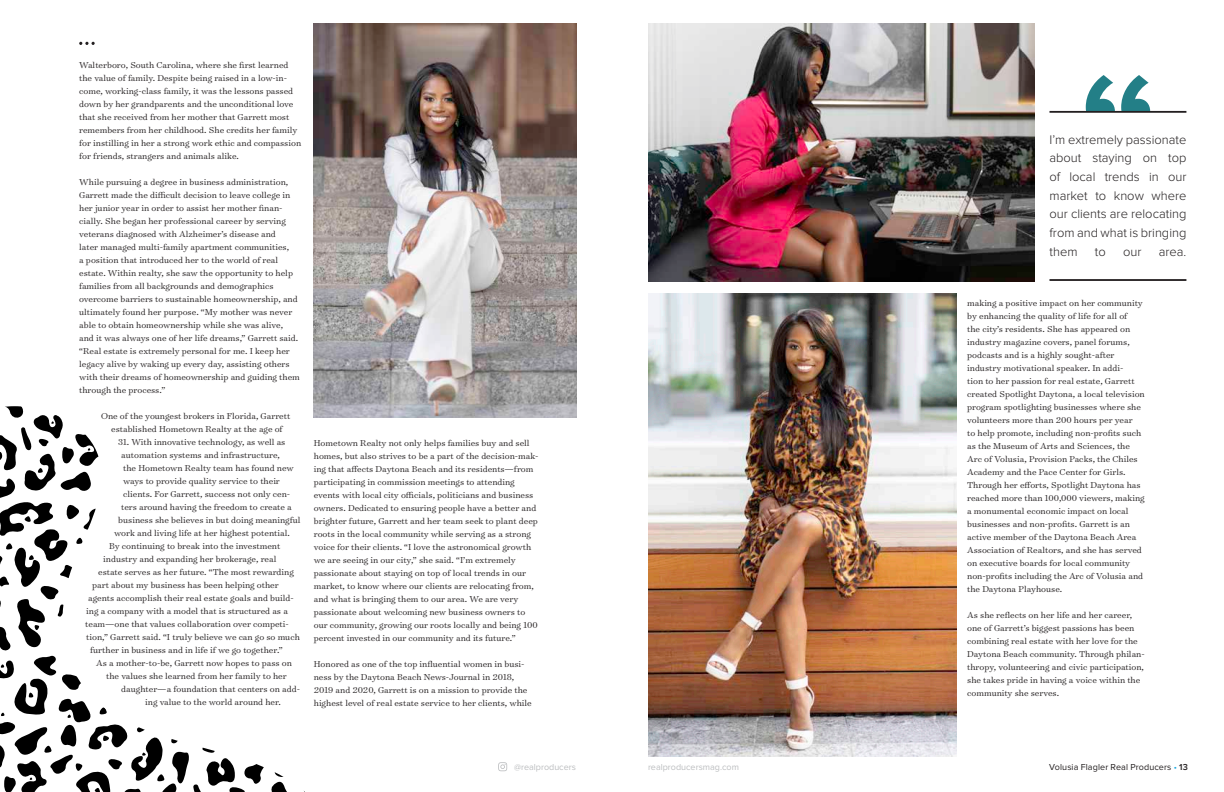
<style>
.page{position:relative;width:1224px;height:792px;background:#fff}
.page>*{position:absolute;margin:0;border:0;box-sizing:border-box;transform-origin:0 0}
.t1{font:300 12.9px/18.6px "Proxima Nova";color:#231f20;text-align:justify}
.t2{font:300 9.8px/13px "Surveyor Text";color:#231f20}
.t3{font:9px "Proxima Nova";color:#bcbec0}
.t4{font:9px "Proxima Nova";letter-spacing:.01em;color:#231f20}
.s1{color:#19a8e0}
.s2{font-weight:600}
</style>
<div class="page">
<svg style="left:498px;top:762px;width:9px;height:9px"></svg>
<svg style="left:0;top:406px;width:305px;height:386px"></svg>
<svg style="left:79px;top:42px;width:16px;height:3px"></svg>
<svg style="left:1086px;top:75px;width:64px;height:36px"></svg>
<hr style="left:1050px;top:279px;width:136px;height:2px;background:#231f20">
<hr style="left:1050px;top:111px;width:136px;height:2px;background:#231f20">
<img style="left:648px;top:24px;width:386px;height:258px">
<img style="left:314px;top:24px;width:262px;height:393px">
<img style="left:648px;top:294px;width:308px;height:462px">
<p class="t2" style="left:79px;top:58px;width:223px">Walterboro, South Carolina, where she first learned the value of family. Despite being raised in a low-in&shy;come, working-class family, it was the lessons passed down by her grandparents and the unconditional love that she received from her mother that Garrett most remembers from her childhood. She credits her family for instilling in her a strong work ethic and compassion for friends, strangers and animals alike.</p>
<p class="t2" style="left:79px;top:175px;width:222px">While pursuing a degree in business administration, Garrett made the difficult decision to leave college in her junior year in order to assist her mother finan&shy;cially. She began her professional career by serving veterans diagnosed with Alzheimer’s disease and<br>later managed multi-family apartment communities,<br>a position that introduced her to the world of real estate. Within realty, she saw the opportunity to help families from all backgrounds and demographics overcome barriers to sustainable homeownership, and ultimately found her purpose. “My mother was never able to obtain homeownership while she was alive, and it was always one of her life dreams,” Garrett said. “Real estate is extremely personal for me. I keep her legacy alive by waking up every day, assisting others with their dreams of homeownership and guiding them through the process.”</p>
<p class="t2" style="left:101px;top:409px;width:191px;text-align:center">One of the youngest brokers in Florida, Garrett established Hometown Realty at the age of</p>
<p class="t2" style="left:118px;top:435px;width:169px">31. With innovative technology, as well as</p>
<p class="t2" style="left:121px;top:448px;width:160px">automation systems and infrastructure,</p>
<p class="t2" style="left:123px;top:461px;width:172px">the Hometown Realty team has found new</p>
<p class="t2" style="left:123px;top:474px;width:158px">ways to provide quality service to their</p>
<p class="t2" style="left:123px;top:487px;width:169px">clients. For Garrett, success not only cen-</p>
<p class="t2" style="left:121px;top:500px;width:172px">ters around having the freedom to create a</p>
<p class="t2" style="left:118px;top:513px;width:184px">business she believes in but doing meaningful</p>
<p class="t2" style="left:114px;top:526px;width:177px">work and living life at her highest potential.</p>
<p class="t2" style="left:109px;top:539px;width:173px">By continuing to break into the investment</p>
<p class="t2" style="left:103px;top:552px;width:175px">industry and expanding her brokerage, real</p>
<p class="t2" style="left:98px;top:565px;width:197px">estate serves as her future. “The most rewarding</p>
<p class="t2" style="left:92px;top:578px;width:188px">part about my business has been helping other</p>
<p class="t2" style="left:88px;top:591px;width:207px">agents accomplish their real estate goals and build-</p>
<p class="t2" style="left:86px;top:604px;width:203px">ing a company with a model that is structured as a</p>
<p class="t2" style="left:85px;top:617px;width:205px">team—one that values collaboration over competi-</p>
<p class="t2" style="left:86px;top:630px;width:215px">tion,” Garrett said. “I truly believe we can go so much</p>
<p class="t2" style="left:90px;top:643px;width:194px">further in business and in life if we go together.”</p>
<p class="t2" style="left:96px;top:656px;width:197px">As a mother-to-be, Garrett now hopes to pass on</p>
<p class="t2" style="left:106px;top:669px;width:182px">the values she learned from her family to her</p>
<p class="t2" style="left:121px;top:682px;width:180px">daughter—a foundation that centers on add-</p>
<p class="t2" style="left:145px;top:695px;width:137px">ing value to the world around her.</p>
<p class="t2" style="left:314px;top:436px;width:226px">Hometown Realty not only helps families buy and sell homes, but also strives to be a part of the decision-mak&shy;ing that affects Daytona Beach and its residents—from participating in commission meetings to attending events with local city officials, politicians and business owners. Dedicated to ensuring people have a better and brighter future, Garrett and her team seek to plant deep roots in the local community while serving as a strong voice for their clients. “I love the astronomical growth we are seeing in our city,” she said. “I’m extremely passionate about staying on top of local trends in our market, to know where our clients are relocating from, and what is bringing them to our area. We are very passionate about welcoming new business owners to our community, growing our roots locally and being 100 percent invested in our community and its future.”</p>
<p class="t2" style="left:314px;top:657px;width:220px">Honored as one of the top influential women in busi&shy;ness by the Daytona Beach News-Journal in 2018, 2019 and 2020, Garrett is on a mission to provide the highest level of real estate service to her clients, while</p>
<h1 class="t1" style="left:1050px;top:131px;width:138px">I’m extremely passionate about staying on top of local trends in our market to know where our clients are relocating from and what is bringing them</h1>
<h1 class="t1" style="left:1095px;top:243px;width:12px">to</h1>
<h1 class="t1" style="left:1123px;top:243px;width:20px">our</h1>
<h1 class="t1" style="left:1159px;top:243px;width:29px">area.</h1>
<p class="t2" style="left:967px;top:296px;width:179px">making a positive impact on her community by enhancing the quality of life for all of<br>the city’s residents. She has appeared on industry magazine covers, panel forums, podcasts and is a highly sought-after industry motivational speaker. In addi-<br>tion to her passion for real estate, Garrett created Spotlight Daytona, a local television program spotlighting businesses where she volunteers more than 200 hours per year<br>to help promote, including non-profits such as the Museum of Arts and Sciences, the Arc of Volusia, Provision Packs, the Chiles Academy and the Pace Center for Girls.<br>Through her efforts, Spotlight Daytona has reached more than 100,000 viewers, making a monumental economic impact on local businesses and non-profits. Garrett is an active member of the Daytona Beach Area Association of Realtors, and she has served on executive boards for local community non-profits including the Arc of Volusia and the Daytona Playhouse.</p>
<p class="t2" style="left:967px;top:608px;width:179px">As she reflects on her life and her career, one of Garrett’s biggest passions has been combining real estate with her love for the Daytona Beach community. Through philan&shy;thropy, volunteering and civic participation, she takes pride in having a voice within the community she serves.</p>
<p class="t3" style="left:514px;top:762px;width:63px">@realproducers</p>
<p class="t3" style="left:648px;top:762px;width:92px">realproducersmag.com</p>
<p class="t4" style="left:1049px;top:762px;width:140px">Volusia Flagler Real Producers <span class="s1">•</span> <span class="s2">13</span></p>
</div>
